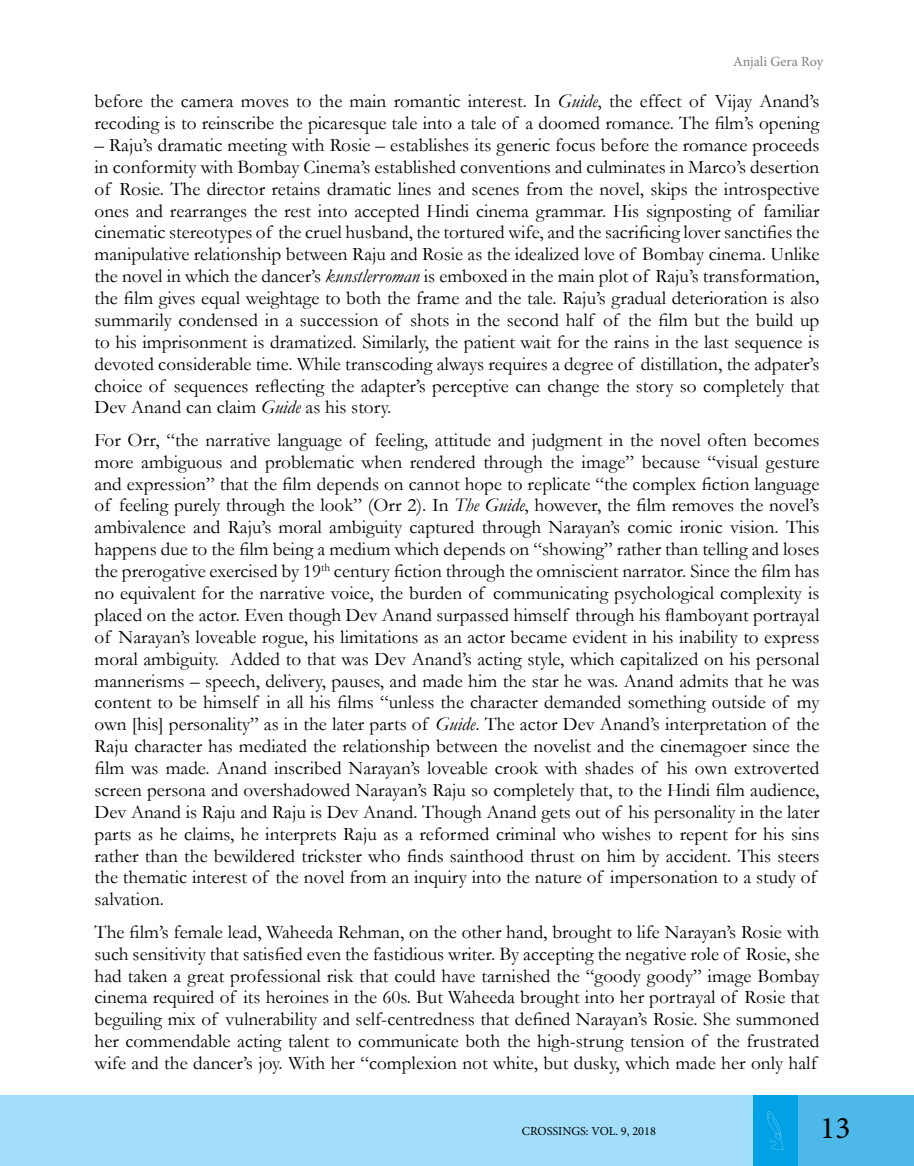
<style>
.page{position:relative;width:914px;height:1166px;background:#fff}
.page>*{position:absolute;margin:0;border:0;box-sizing:border-box;transform-origin:0 0}
.t1{font:31.5px "Minion Pro";color:#000}
.t2{font:19.25px/21.9px "Garamond";color:#000}
.t3{font:14px "Minion Pro";color:#808080}
.t4{font:12.25px "Minion Pro";color:#000}
.s1{font-style:italic}
</style>
<div class="page">
<div style="left:752px;top:1096px;width:46px;height:70px;background:#00a2e5"></div>
<div style="left:0;top:1096px;width:752px;height:70px;background:#a2def9"></div>
<div style="left:798px;top:1096px;width:116px;height:70px;background:#4eb8e9"></div>
<svg style="left:767px;top:1111px;width:16px;height:39px"></svg>
<p class="t3" style="left:733px;top:52px;width:92px">Anjali Gera Roy</p>
<p class="t2" style="left:94px;top:90px;width:726px">before the camera moves to the main romantic interest. In <span class="s1">Guide</span>, the effect of Vijay Anand’s recoding is to reinscribe the picaresque tale into a tale of a doomed romance. The film’s opening</p>
<p class="t2" style="left:94px;top:133px;width:726px;text-align:justify">– Raju’s dramatic meeting with Rosie – establishes its generic focus before the romance proceeds in conformity with Bombay Cinema’s established conventions and culminates in Marco’s desertion of Rosie. The director retains dramatic lines and scenes from the novel, skips the introspective ones and rearranges the rest into accepted Hindi cinema grammar. His signposting of familiar cinematic stereotypes of the cruel husband, the tortured wife, and the sacrificing lover sanctifies the manipulative relationship between Raju and Rosie as the idealized love of Bombay cinema. Unlike the novel in which the dancer’s <span class="s1">kunstlerroman</span> is emboxed in the main plot of Raju’s transformation, the film gives equal weightage to both the frame and the tale. Raju’s gradual deterioration is also summarily condensed in a succession of shots in the second half of the film but the build up to his imprisonment is dramatized. Similarly, the patient wait for the rains in the last sequence is devoted considerable time. While transcoding always requires a degree of distillation, the adpater’s choice of sequences reflecting the adapter’s perceptive can change the story so completely that Dev Anand can claim <span class="s1">Guide</span> as his story.</p>
<p class="t2" style="left:94px;top:428px;width:726px">For Orr, “the narrative language of feeling, attitude and judgment in the novel often becomes more ambiguous and problematic when rendered through the image” because “visual gesture and expression” that the film depends on cannot hope to replicate “the complex fiction language of feeling purely through the look” (Orr 2). In <span class="s1">The Guide</span>, however, the film removes the novel’s ambivalence and Raju’s moral ambiguity captured through Narayan’s comic ironic vision. This happens due to the film being a medium which depends on “showing” rather than telling and loses the prerogative exercised by 19<sup>th</sup> century fiction through the omniscient narrator. Since the film has no equivalent for the narrative voice, the burden of communicating psychological complexity is placed on the actor. Even though Dev Anand surpassed himself through his flamboyant portrayal of Narayan’s loveable rogue, his limitations as an actor became evident in his inability to express moral ambiguity. Added to that was Dev Anand’s acting style, which capitalized on his personal mannerisms – speech, delivery, pauses, and made him the star he was. Anand admits that he was content to be himself in all his films “unless the character demanded something outside of my own [his] personality” as in the later parts of <span class="s1">Guide</span>. The actor Dev Anand’s interpretation of the Raju character has mediated the relationship between the novelist and the cinemagoer since the film was made. Anand inscribed Narayan’s loveable crook with shades of his own extroverted screen persona and overshadowed Narayan’s Raju so completely that, to the Hindi film audience, Dev Anand is Raju and Raju is Dev Anand. Though Anand gets out of his personality in the later parts as he claims, he interprets Raju as a reformed criminal who wishes to repent for his sins rather than the bewildered trickster who finds sainthood thrust on him by accident. This steers the thematic interest of the novel from an inquiry into the nature of impersonation to a study of salvation.</p>
<p class="t2" style="left:95px;top:920px;width:726px;text-align:justify">The film’s female lead, Waheeda Rehman, on the other hand, brought to life Narayan’s Rosie with such sensitivity that satisfied even the fastidious writer. By accepting the negative role of Rosie, she had taken a great professional risk that could have tarnished the “goody goody” image Bombay cinema required of its heroines in the 60s. But Waheeda brought into her portrayal of Rosie that beguiling mix of vulnerability and self-centredness that defined Narayan’s Rosie. She summoned her commendable acting talent to communicate both the high-strung tension of the frustrated wife and the dancer’s joy. With her “complexion not white, but dusky, which made her only half</p>
<p class="t4" style="left:522px;top:1123px;width:135px">CROSSINGS: VOL. 9, 2018</p>
<h1 class="t1" style="left:820px;top:1106px;width:32px">13</h1>
</div>
